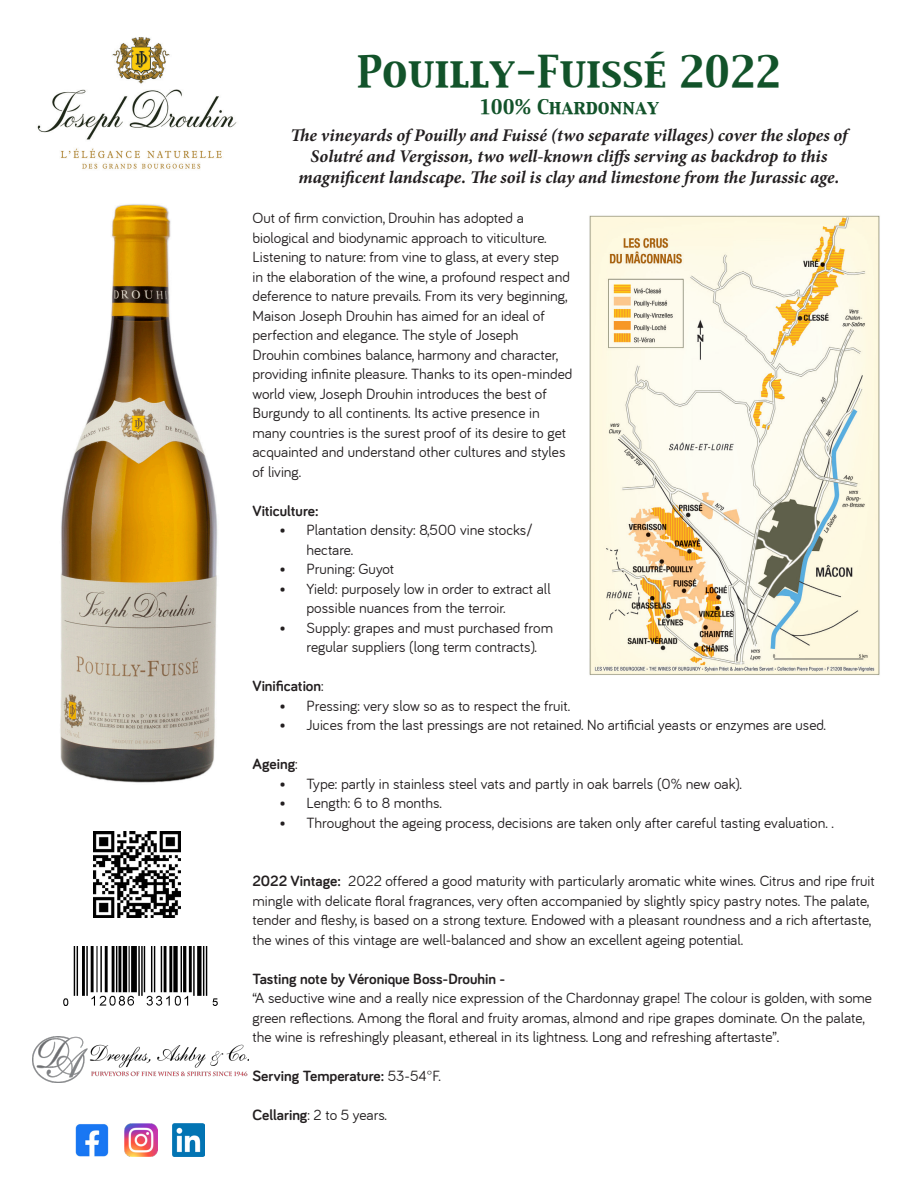
<style>
.page{position:relative;width:918px;height:1188px;background:#fff}
.page>*{position:absolute;margin:0;border:0;box-sizing:border-box;transform-origin:0 0}
.t1{font:38.25px "Capitals";color:#12532a}
.t2{font:italic 700 17.85px "Minion Pro";letter-spacing:-.005em;color:#231f20}
.t3{font:17.85px "Capitals";color:#12532a}
.t4{font:15.3px/19.5px "Bariol";color:#231f20}
.t5{font:700 15.3px "Bariol";color:#231f20}
.s1{font-weight:400}
.s2{font-weight:700}
</style>
<div class="page">
<img style="left:60px;top:204px;width:158px;height:579px">
<img style="left:63px;top:947px;width:155px;height:59px">
<img style="left:37px;top:37px;width:200px;height:132px">
<img style="left:32px;top:1036px;width:216px;height:47px">
<img style="left:589px;top:215px;width:291px;height:460px">
<img style="left:94px;top:832px;width:86px;height:86px">
<img style="left:76px;top:1124px;width:32px;height:32px">
<img style="left:125px;top:1124px;width:32px;height:32px">
<img style="left:173px;top:1124px;width:32px;height:32px">
<p class="t1" style="left:357px;top:45px;width:426px">Pouilly-Fuissé 2022</p>
<p class="t3" style="left:479px;top:94px;width:182px">100% Chardonnay</p>
<p class="t2" style="left:290px;top:122px;width:559px">The vineyards of Pouilly and Fuissé (two separate villages) cover the slopes of</p>
<p class="t2" style="left:311px;top:143px;width:518px">Solutré and Vergisson, two well-known cliffs serving as backdrop to this</p>
<p class="t2" style="left:299px;top:164px;width:542px">magnificent landscape. The soil is clay and limestone from the Jurassic age.</p>
<p class="t4" style="left:252px;top:208px;width:319px">Out of firm conviction, Drouhin has adopted a biological and biodynamic approach to viticulture.<br>Listening to nature: from vine to glass, at every step in the elaboration of the wine, a profound respect and deference to nature prevails. From its very beginning, Maison Joseph Drouhin has aimed for an ideal of perfection and elegance. The style of Joseph</p>
<p class="t4" style="left:252px;top:345px;width:322px">Drouhin combines balance, harmony and character, providing infinite pleasure. Thanks to its open-minded world view, Joseph Drouhin introduces the best of Burgundy to all continents. Its active presence in many countries is the surest proof of its desire to get acquainted and understand other cultures and styles of living.</p>
<p class="t5" style="left:252px;top:500px;width:68px">Viticulture:</p>
<p class="t4" style="left:306px;top:520px;width:228px;text-indent:-27px">• Plantation density: 8,500 vine stocks/ hectare.</p>
<p class="t4" style="left:279px;top:559px;width:116px">• Pruning: Guyot</p>
<p class="t4" style="left:306px;top:579px;width:246px;text-indent:-27px">• Yield: purposely low in order to extract all possible nuances from the terroir.</p>
<p class="t4" style="left:306px;top:618px;width:248px;text-indent:-27px">• Supply: grapes and must purchased from regular suppliers (long term contracts).</p>
<p class="t5" style="left:252px;top:676px;width:73px">Vinification<span class="s1">:</span></p>
<p class="t4" style="left:279px;top:696px;width:292px">• Pressing: very slow so as to respect the fruit.</p>
<p class="t4" style="left:279px;top:715px;width:548px">• Juices from the last pressings are not retained. No artificial yeasts or enzymes are used.</p>
<p class="t5" style="left:252px;top:754px;width:47px">Ageing<span class="s1">:</span></p>
<p class="t4" style="left:279px;top:774px;width:464px">• Type: partly in stainless steel vats and partly in oak barrels (0% new oak).</p>
<p class="t4" style="left:279px;top:793px;width:164px">• Length: 6 to 8 months.</p>
<p class="t4" style="left:279px;top:813px;width:556px">• Throughout the ageing process, decisions are taken only after careful tasting evaluation. .</p>
<p class="t4" style="left:252px;top:871px;width:624px"><span class="s2">2022 Vintage:</span> 2022 offered a good maturity with particularly aromatic white wines. Citrus and ripe fruit mingle with delicate floral fragrances, very often accompanied by slightly spicy pastry notes. The palate, tender and fleshy, is based on a strong texture. Endowed with a pleasant roundness and a rich aftertaste, the wines of this vintage are well-balanced and show an excellent ageing potential.</p>
<p class="t5" style="left:252px;top:968px;width:254px">Tasting note by Véronique Boss-Drouhin -</p>
<p class="t4" style="left:252px;top:988px;width:621px">“A seductive wine and a really nice expression of the Chardonnay grape! The colour is golden, with some green reflections. Among the floral and fruity aromas, almond and ripe grapes dominate. On the palate, the wine is refreshingly pleasant, ethereal in its lightness. Long and refreshing aftertaste”.</p>
<p class="t5" style="left:252px;top:1066px;width:190px">Serving Temperature: <span class="s1">53-54°F.</span></p>
<p class="t4" style="left:252px;top:1105px;width:136px"><span class="s2">Cellaring</span>: 2 to 5 years.</p>
</div>
